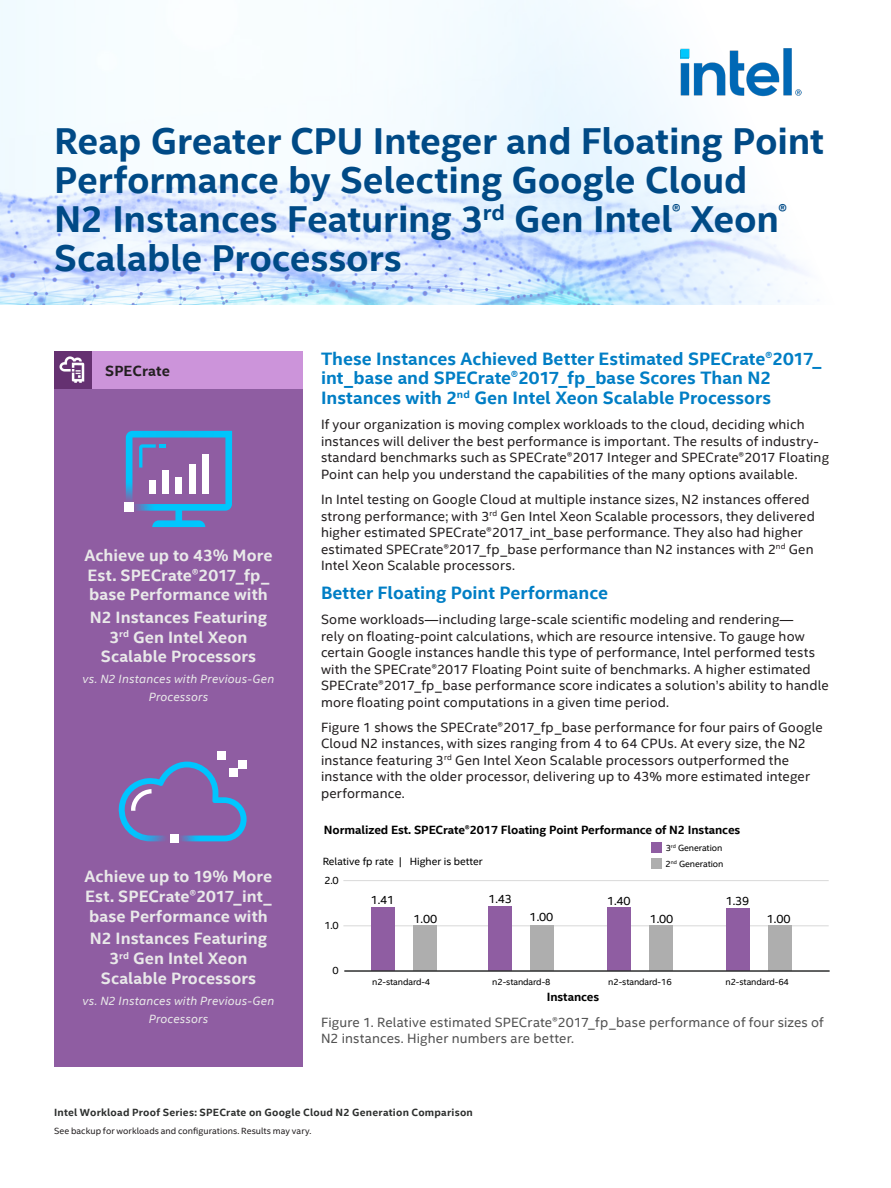
<style>
.page{position:relative;width:891px;height:1188px;background:#fff}
.page>*{position:absolute;margin:0;border:0;box-sizing:border-box;transform-origin:0 0}
.Main_Title{font:700 37.5px/39px "Intel Clear";letter-spacing:-.005em;color:#004a86}
.CopyHeaderBlue{font:700 18px/19.5px "Intel Clear";color:#007ec5}
.MainCopy___Caption{font:700 18px "Intel Clear";color:#007ec5}
.Claim{font:700 16.5px/19.8px "Intel Clear";letter-spacing:.005em;color:#e9e9e9;text-align:center}
.CopyHeaderBlue-2{font:700 14.85px "Intel Clear";letter-spacing:.005em;color:#231f20}
.MainCopy___Caption-2{font:13.5px/16.5px "Intel Clear";letter-spacing:.01em;color:#231f20}
.t1{font:13.5px/16.5px "Intel Clear";letter-spacing:.01em;color:#525252}
.Claim_small{font:italic 12px/18px "Intel Clear";letter-spacing:.015em;color:#e9e9e9;text-align:center}
.t2{font:700 12px "Intel Clear";letter-spacing:-.005em;color:#000}
.t3{font:12px "Intel Clear";letter-spacing:-.015em;color:#000}
.Document_Header{font:700 10.5px "Intel Clear";letter-spacing:.02em;color:#2d2f2e}
.t4{font:10.5px "Intel Clear";color:#000}
.t5{font:9px "Intel Clear";letter-spacing:-.01em;color:#000}
.Lgl_-_Footnotes_and{font:9px "Intel Clear";letter-spacing:.005em;color:#231f20}
</style>
<div class="page">
<img style="left:0;top:0;width:818px;height:305px">
<div style="left:54px;top:389px;width:249px;height:678px;background:#8f5da2"></div>
<div style="left:170px;top:834px;width:8px;height:9px;background:#fff"></div>
<svg style="left:118px;top:762px;width:129px;height:79px"></svg>
<div style="left:229px;top:769px;width:9px;height:8px;background:#fff"></div>
<div style="left:238px;top:760px;width:9px;height:9px;background:#fff"></div>
<div style="left:217px;top:751px;width:9px;height:9px;background:#fff"></div>
<div style="left:124px;top:502px;width:10px;height:10px;background:#fff"></div>
<svg style="left:126px;top:431px;width:106px;height:96px"></svg>
<div style="left:92px;top:351px;width:211px;height:38px;background:#cc94da"></div>
<div style="left:54px;top:351px;width:38px;height:38px;background:#653171"></div>
<img style="left:59px;top:356px;width:26px;height:27px">
<hr style="left:343px;top:926px;width:486px;height:1px;background:#d9d9d9">
<div style="left:371px;top:907px;width:23px;height:64px;background:#8f5da2"></div>
<div style="left:726px;top:908px;width:23px;height:63px;background:#8f5da2"></div>
<div style="left:607px;top:908px;width:23px;height:63px;background:#8f5da2"></div>
<div style="left:414px;top:926px;width:23px;height:45px;background:#aeaeae"></div>
<div style="left:769px;top:926px;width:23px;height:45px;background:#aeaeae"></div>
<div style="left:650px;top:926px;width:23px;height:45px;background:#aeaeae"></div>
<div style="left:531px;top:926px;width:23px;height:45px;background:#aeaeae"></div>
<div style="left:488px;top:906px;width:23px;height:65px;background:#8f5da2"></div>
<hr style="left:343px;top:880px;width:486px;height:1px;background:#d9d9d9">
<hr style="left:344px;top:970px;width:486px;height:2px;background:#2e2f2f">
<div style="left:652px;top:842px;width:10px;height:11px;background:#8f5da2"></div>
<div style="left:651px;top:859px;width:11px;height:10px;background:#aeaeae"></div>
<img style="left:680px;top:48px;width:122px;height:49px">
<p class="Main_Title" style="left:54px;top:122px;width:771px">Reap Greater CPU Integer and Floating Point Performance by Selecting Google Cloud<br>N2 Instances Featuring 3<sup>rd</sup> Gen Intel<sup>®</sup> Xeon<sup>® </sup>Scalable Processors</p>
<p class="CopyHeaderBlue-2" style="left:105px;top:361px;width:66px">SPECrate</p>
<p class="Claim" style="left:84px;top:545px;width:190px;text-align:left">Achieve up to 43% More<br>Est. SPECrate®2017_fp_ base Performance with</p>
<p class="Claim" style="left:90px;top:607px;width:179px">N2 Instances Featuring<br>3<sup>rd</sup> Gen Intel Xeon<br>Scalable Processors</p>
<p class="Claim_small" style="left:83px;top:670px;width:193px">vs. N2 Instances with Previous-Gen<br>Processors</p>
<p class="Claim" style="left:85px;top:867px;width:189px;text-align:justify">Achieve up to 19% More Est. SPECrate®2017_int_ base Performance with</p>
<p class="Claim" style="left:90px;top:929px;width:179px">N2 Instances Featuring<br>3<sup>rd</sup> Gen Intel Xeon<br>Scalable Processors</p>
<p class="Claim_small" style="left:83px;top:992px;width:193px">vs. N2 Instances with Previous-Gen<br>Processors</p>
<p class="CopyHeaderBlue" style="left:321px;top:349px;width:502px">These Instances Achieved Better Estimated SPECrate®2017_ int_base and SPECrate®2017_fp_base Scores Than N2<br>Instances with 2<sup>nd</sup> Gen Intel Xeon Scalable Processors</p>
<p class="MainCopy___Caption-2" style="left:321px;top:417px;width:510px">If your organization is moving complex workloads to the cloud, deciding which instances will deliver the best performance is important. The results of industry&shy;standard benchmarks such as SPECrate®2017 Integer and SPECrate®2017 Floating Point can help you understand the capabilities of the many options available.</p>
<p class="MainCopy___Caption-2" style="left:321px;top:491px;width:495px">In Intel testing on Google Cloud at multiple instance sizes, N2 instances offered strong performance; with 3<sup>rd</sup> Gen Intel Xeon Scalable processors, they delivered higher estimated SPECrate®2017_int_base performance. They also had higher estimated SPECrate®2017_fp_base performance than N2 instances with 2<sup>nd</sup> Gen Intel Xeon Scalable processors.</p>
<p class="MainCopy___Caption" style="left:321px;top:581px;width:289px">Better Floating Point Performance</p>
<p class="MainCopy___Caption-2" style="left:321px;top:611px;width:509px">Some workloads—including large-scale scientific modeling and rendering—<br>rely on floating-point calculations, which are resource intensive. To gauge how certain Google instances handle this type of performance, Intel performed tests with the SPECrate®2017 Floating Point suite of benchmarks. A higher estimated SPECrate®2017_fp_base performance score indicates a solution’s ability to handle more floating point computations in a given time period.</p>
<p class="MainCopy___Caption-2" style="left:321px;top:719px;width:503px">Figure 1 shows the SPECrate®2017_fp_base performance for four pairs of Google Cloud N2 instances, with sizes ranging from 4 to 64 CPUs. At every size, the N2 instance featuring 3<sup>rd</sup> Gen Intel Xeon Scalable processors outperformed the instance with the older processor, delivering up to 43% more estimated integer performance.</p>
<p class="t2" style="left:324px;top:822px;width:418px">Normalized Est. SPECrate®2017 Floating Point Performance of N2 Instances</p>
<p class="t4" style="left:323px;top:855px;width:162px">Relative fp rate | Higher is better</p>
<p class="t4" style="left:324px;top:874px;width:16px">2.0</p>
<p class="t4" style="left:324px;top:919px;width:16px">1.0</p>
<p class="t4" style="left:333px;top:964px;width:8px">0</p>
<p class="t3" style="left:371px;top:893px;width:25px">1.41</p>
<p class="t3" style="left:414px;top:911px;width:25px">1.00</p>
<p class="t3" style="left:489px;top:892px;width:25px">1.43</p>
<p class="t3" style="left:530px;top:910px;width:25px">1.00</p>
<p class="t3" style="left:607px;top:893px;width:25px">1.40</p>
<p class="t5" style="left:666px;top:842px;width:58px">3<sup>rd</sup> Generation</p>
<p class="t5" style="left:666px;top:859px;width:59px">2<sup>nd</sup> Generation</p>
<p class="t3" style="left:650px;top:911px;width:25px">1.00</p>
<p class="t3" style="left:726px;top:894px;width:25px">1.39</p>
<p class="t3" style="left:767px;top:911px;width:25px">1.00</p>
<p class="t5" style="left:372px;top:977px;width:60px">n2-standard-4</p>
<p class="t5" style="left:492px;top:977px;width:60px">n2-standard-8</p>
<p class="t5" style="left:608px;top:977px;width:65px">n2-standard-16</p>
<p class="t5" style="left:726px;top:977px;width:65px">n2-standard-64</p>
<p class="t2" style="left:547px;top:990px;width:54px">Instances</p>
<p class="t1" style="left:321px;top:1014px;width:504px">Figure 1. Relative estimated SPECrate®2017_fp_base performance of four sizes of<br>N2 instances. Higher numbers are better.</p>
<p class="Document_Header" style="left:54px;top:1106px;width:420px">Intel Workload Proof Series: SPECrate on Google Cloud N2 Generation Comparison</p>
<p class="Lgl_-_Footnotes_and" style="left:54px;top:1125px;width:259px">See backup for workloads and configurations. Results may vary.</p>
</div>
